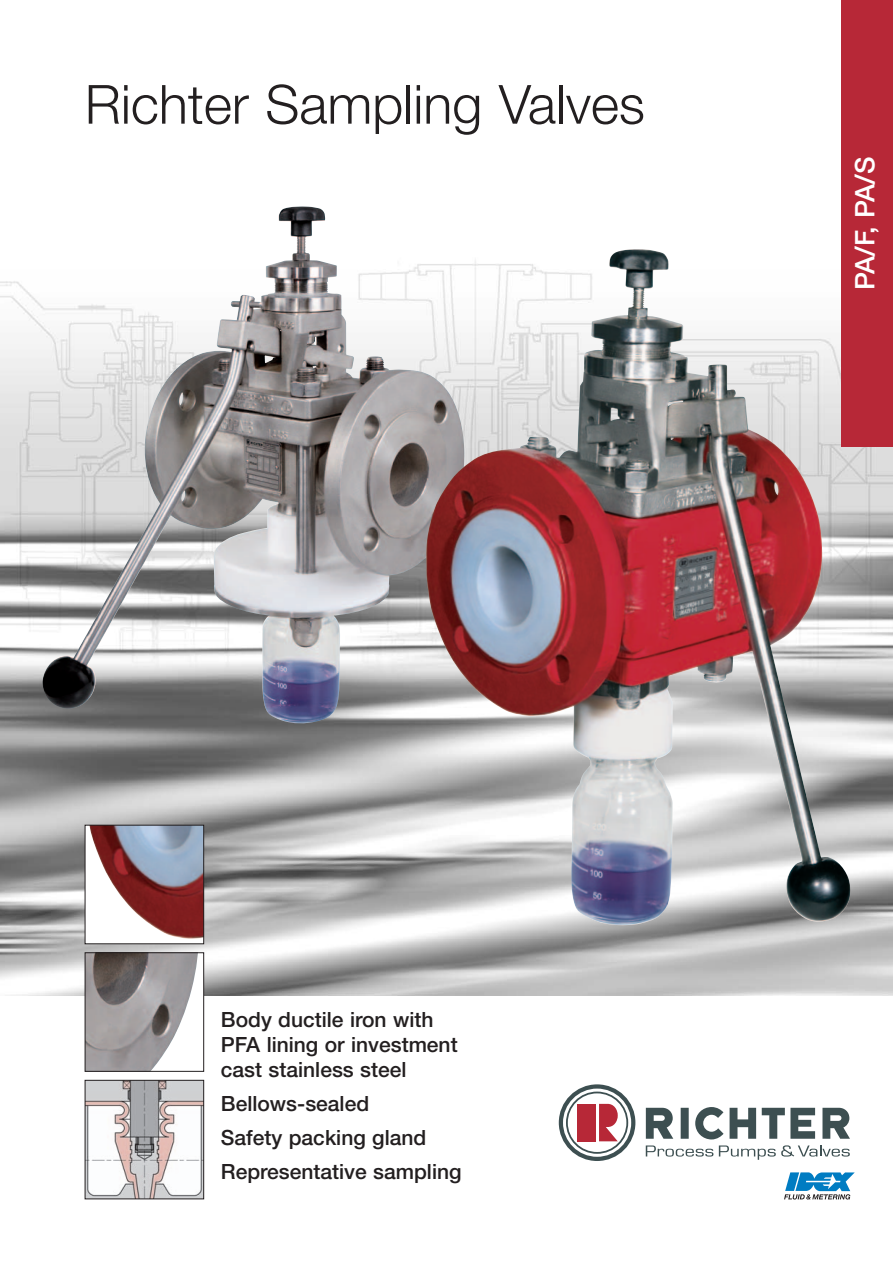
<style>
.page{position:relative;width:893px;height:1263px;background:#fff}
.page>*{position:absolute;margin:0;border:0;box-sizing:border-box;transform-origin:0 0}
.t1{font:300 54px "Helvetica Neue";color:#231f20}
.t2{font:500 27px "Helvetica Neue";color:#fff}
.t3{font:500 21px/25.2px "Helvetica Neue";color:#231f20}
</style>
<div class="page">
<img style="left:0;top:0;width:893px;height:995px">
<div style="left:842px;top:0;width:51px;height:447px;background:#b72837"></div>
<img style="left:43px;top:206px;width:285px;height:518px">
<svg style="left:87px;top:955px;width:115px;height:115px"></svg>
<div style="left:85px;top:953px;width:119px;height:119px;border:1px solid #231f20"></div>
<img style="left:87px;top:1082px;width:115px;height:115px">
<div style="left:85px;top:1080px;width:119px;height:119px;border:1px solid #231f20"></div>
<svg style="left:87px;top:827px;width:91px;height:115px"></svg>
<img style="left:178px;top:827px;width:24px;height:115px">
<div style="left:85px;top:825px;width:119px;height:119px;border:1px solid #231f20"></div>
<img style="left:518px;top:249px;width:333px;height:677px">
<svg style="left:646px;top:1146px;width:67px;height:11px"></svg>
<svg style="left:719px;top:1145px;width:131px;height:15px"></svg>
<svg style="left:559px;top:1084px;width:76px;height:77px"></svg>
<svg style="left:646px;top:1108px;width:27px;height:31px"></svg>
<div style="left:681px;top:1108px;width:8px;height:31px;background:#3d4f51"></div>
<svg style="left:695px;top:1107px;width:28px;height:32px"></svg>
<svg style="left:822px;top:1108px;width:28px;height:31px"></svg>
<svg style="left:729px;top:1108px;width:27px;height:31px"></svg>
<svg style="left:762px;top:1108px;width:53px;height:31px"></svg>
<div style="left:577px;top:1104px;width:18px;height:37px;background:#b72837"></div>
<svg style="left:784px;top:1172px;width:71px;height:28px"></svg>
<h1 class="t1" style="left:85px;top:85px;width:561px">Richter Sampling Valves</h1>
<p class="t2" style="left:855px;top:290px;width:134px;rotate:-90deg">PA/F, PA/S</p>
<p class="t3" style="left:221px;top:1009px;width:238px">Body ductile iron with<br>PFA lining or investment cast stainless steel</p>
<p class="t3" style="left:221px;top:1089px;width:242px;line-height:33.8px">Bellows-sealed<br>Safety packing gland<br>Representative sampling</p>
</div>
